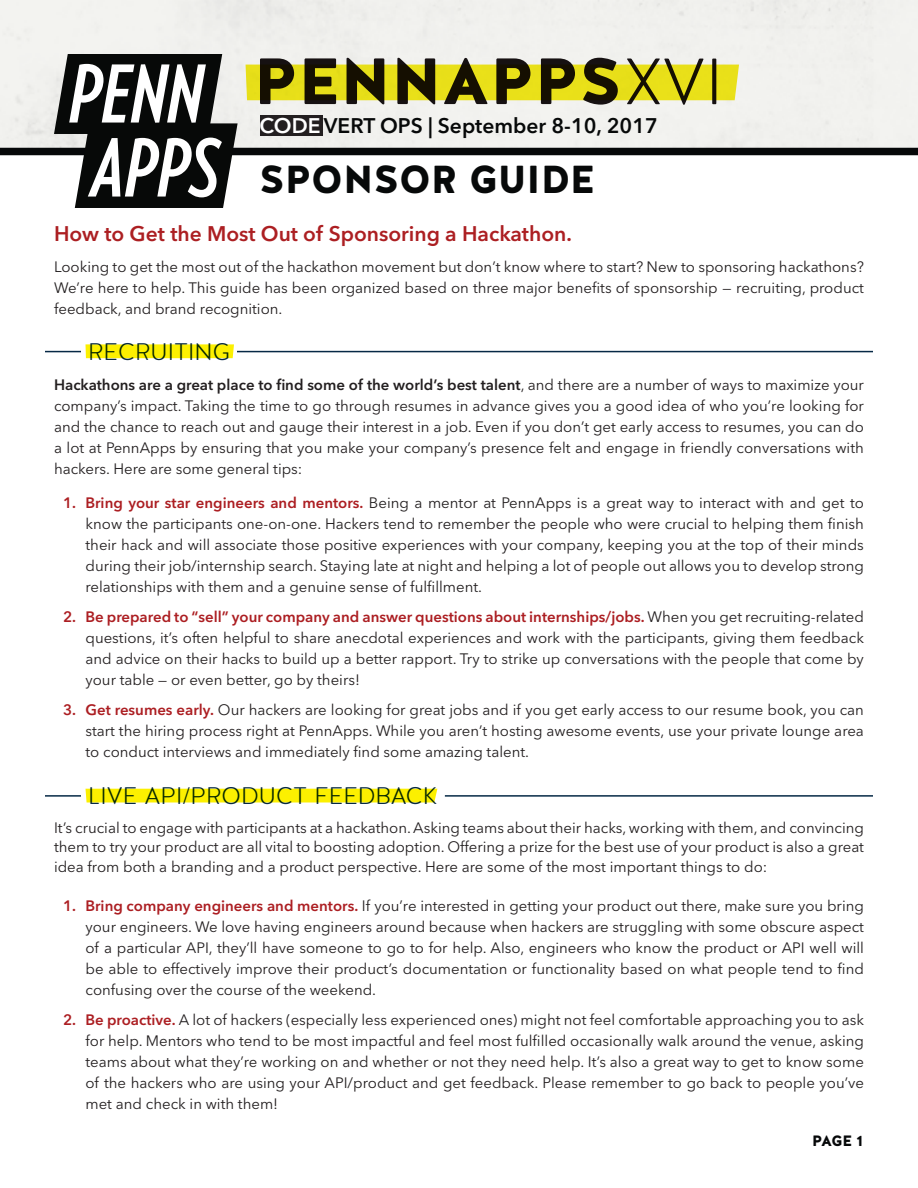
<style>
.page{position:relative;width:918px;height:1188px;background:#fff}
.page>*{position:absolute;margin:0;border:0;box-sizing:border-box;transform-origin:0 0}
.t1{font:900 65.25px "Halis R";color:#161112}
.t2{font:900 39px "Halis R";color:#070909}
.Heading_1{font:300 24px "Halis R";color:#062946}
.t3{font:600 21px "Avenir Next LT Pro";color:#ac1f22}
.t4{font:600 21px "Avenir Next LT Pro";color:#070909}
.Benefit_body_style{font:15px/21px "Avenir Next LT Pro";color:#231f20;text-align:justify}
.Benefit_body_style-2{font:900 15px "Halis R";color:#060809}
.s1{font-weight:300}
.s2{color:#fff}
.s3{font-weight:600}
.s4{font-weight:600;color:#ac1e22}
</style>
<div class="page">
<div style="left:260px;top:115px;width:63px;height:21px;background:#231f20"></div>
<div style="left:0;top:148px;width:918px;height:7px;background:#060809"></div>
<div style="left:246px;top:65px;width:493px;height:35px;background:#e8df19"></div>
<hr style="left:45px;top:351px;width:828px;height:1px;background:#062946">
<div style="left:81px;top:343px;width:156px;height:25px;background:#fff"></div>
<hr style="left:45px;top:795px;width:828px;height:2px;background:#062946">
<div style="left:81px;top:787px;width:364px;height:25px;background:linear-gradient(to right,#fff,#fff)"></div>
<svg style="left:86px;top:344px;width:148px;height:14px;background:#fcf008"></svg>
<div style="left:86px;top:789px;width:351px;height:13px;background:#fcf000"></div>
<svg style="left:54px;top:54px;width:184px;height:154px"></svg>
<h1 class="t1" style="left:253px;top:39px;width:471px">PENNAPPS<span class="s1">XVI</span></h1>
<h3 class="t4" style="left:260px;top:113px;width:400px"><span class="s2">CODE</span> VERT OPS | September 8-10, 2017</h3>
<h2 class="t2" style="left:259px;top:154px;width:337px">SPONSOR GUIDE</h2>
<p class="t3" style="left:54px;top:221px;width:519px">How to Get the Most Out of Sponsoring a Hackathon.</p>
<p class="Benefit_body_style" style="left:54px;top:257px;width:812px">Looking to get the most out of the hackathon movement but don’t know where to start? New to sponsoring hackathons?<br>We’re here to help. This guide has been organized based on three major benefits of sponsorship — recruiting, product feedback, and brand recognition.</p>
<p class="Heading_1" style="left:88px;top:337px;width:143px">RECRUITING</p>
<p class="Benefit_body_style" style="left:54px;top:374px;width:812px"><span class="s3">Hackathons are a great place to find some of the world’s best talent</span>, and there are a number of ways to maximize your company’s impact. Taking the time to go through resumes in advance gives you a good idea of who you’re looking for and the chance to reach out and gauge their interest in a job. Even if you don’t get early access to resumes, you can do a lot at PennApps by ensuring that you make your company’s presence felt and engage in friendly conversations with hackers. Here are some general tips:</p>
<p class="Benefit_body_style" style="left:86px;top:493px;width:780px;text-indent:-22px"><span class="s4">1. Bring your star engineers and mentors.</span> Being a mentor at PennApps is a great way to interact with and get to know the participants one-on-one. Hackers tend to remember the people who were crucial to helping them finish their hack and will associate those positive experiences with your company, keeping you at the top of their minds during their job/internship search. Staying late at night and helping a lot of people out allows you to develop strong relationships with them and a genuine sense of fulfillment.</p>
<p class="Benefit_body_style" style="left:86px;top:607px;width:780px;text-indent:-22px"><span class="s4">2. Be prepared to “sell” your company and answer questions about internships/jobs.</span> When you get recruiting-related questions, it’s often helpful to share anecdotal experiences and work with the participants, giving them feedback and advice on their hacks to build up a better rapport. Try to strike up conversations with the people that come by your table — or even better, go by theirs!</p>
<p class="Benefit_body_style" style="left:86px;top:700px;width:780px;text-indent:-22px"><span class="s4">3. Get resumes early.</span> Our hackers are looking for great jobs and if you get early access to our resume book, you can start the hiring process right at PennApps. While you aren’t hosting awesome events, use your private lounge area to conduct interviews and immediately find some amazing talent.</p>
<p class="Heading_1" style="left:88px;top:781px;width:351px">LIVE API/PRODUCT FEEDBACK</p>
<p class="Benefit_body_style" style="left:54px;top:818px;width:812px;line-height:19.5px">It’s crucial to engage with participants at a hackathon. Asking teams about their hacks, working with them, and convincing them to try your product are all vital to boosting adoption. Offering a prize for the best use of your product is also a great idea from both a branding and a product perspective. Here are some of the most important things to do:</p>
<p class="Benefit_body_style" style="left:86px;top:895px;width:780px;text-indent:-22px"><span class="s4">1. Bring company engineers and mentors.</span> If you’re interested in getting your product out there, make sure you bring your engineers. We love having engineers around because when hackers are struggling with some obscure aspect of a particular API, they’ll have someone to go to for help. Also, engineers who know the product or API well will be able to effectively improve their product’s documentation or functionality based on what people tend to find confusing over the course of the weekend.</p>
<p class="Benefit_body_style" style="left:86px;top:1009px;width:780px;text-indent:-22px"><span class="s4">2. Be proactive.</span> A lot of hackers (especially less experienced ones) might not feel comfortable approaching you to ask for help. Mentors who tend to be most impactful and feel most fulfilled occasionally walk around the venue, asking teams about what they’re working on and whether or not they need help. It’s also a great way to get to know some of the hackers who are using your API/product and get feedback. Please remember to go back to people you’ve met and check in with them!</p>
<p class="Benefit_body_style-2" style="left:812px;top:1131px;width:52px">PAGE 1</p>
</div>
